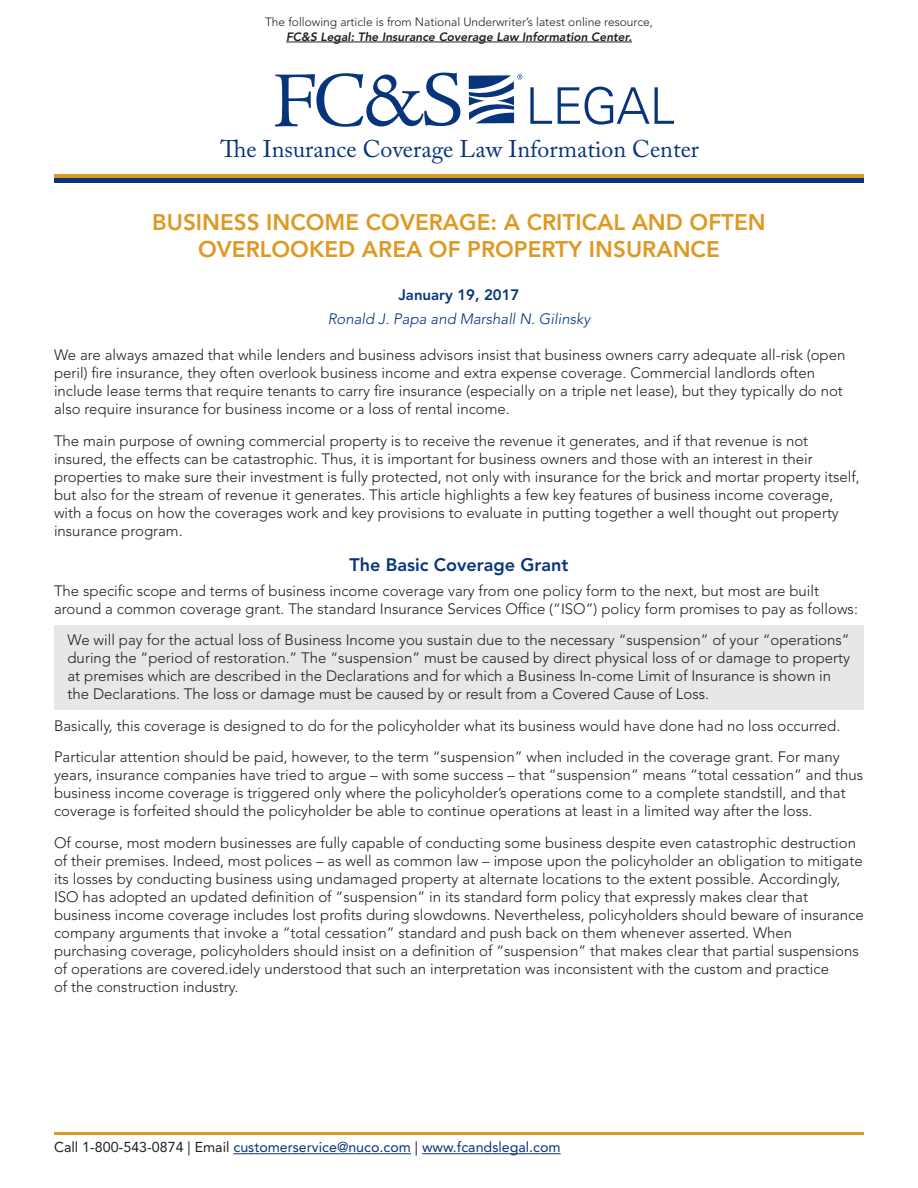
<style>
.page{position:relative;width:918px;height:1188px;background:#fff}
.page>*{position:absolute;margin:0;border:0;box-sizing:border-box;transform-origin:0 0}
.t1{font:24px "Adobe Caslon Pro";color:#08347b}
.t2{font:800 22.5px/27px "Avenir LT Std";color:#de9923;text-align:center}
.t3{font:800 18px "Avenir LT Std";color:#08347b}
.t4{font:300 15px/18px "Avenir LT Std";color:#231f20}
.t5{font:italic 300 15px "Avenir LT Std";color:#08347b}
.t6{font:800 15px "Avenir LT Std";color:#08347b}
.t7{font:14.25px "Avenir LT Std";color:#08347b}
.t8{font:300 12px/14.4px "Avenir LT Std";color:#231f20;text-align:center}
.s1{font-weight:800;font-style:italic}
.s2{color:#231f20}
</style>
<div class="page">
<div style="left:54px;top:626px;width:810px;height:84px;background:#e6e7e9"></div>
<hr style="left:54px;top:174px;width:810px;height:4px;background:#de9923">
<div style="left:54px;top:178px;width:810px;height:5px;background:#08347b"></div>
<svg style="left:275px;top:73px;width:248px;height:54px"></svg>
<svg style="left:530px;top:87px;width:22px;height:37px"></svg>
<svg style="left:558px;top:87px;width:116px;height:38px"></svg>
<hr style="left:286px;top:42px;width:346px;height:1px;background:#231f20">
<hr style="left:54px;top:1133px;width:810px;height:2px;background:#de9923">
<hr style="left:233px;top:1153px;width:178px;height:1px;background:#08347b">
<hr style="left:422px;top:1153px;width:139px;height:1px;background:#08347b">
<p class="t8" style="left:265px;top:15px;width:389px">The following article is from National Underwriter’s latest online resource,<br><span class="s1">FC&amp;S Legal: The Insurance Coverage Law Information Center.</span></p>
<p class="t1" style="left:221px;top:135px;width:480px">The Insurance Coverage Law Information Center</p>
<p class="t2" style="left:152px;top:209px;width:615px">BUSINESS INCOME COVERAGE: A CRITICAL AND OFTEN<br>OVERLOOKED AREA OF PROPERTY INSURANCE</p>
<p class="t6" style="left:398px;top:285px;width:123px">January 19, 2017</p>
<p class="t5" style="left:328px;top:310px;width:264px">Ronald J. Papa and Marshall N. Gilinsky</p>
<p class="t4" style="left:54px;top:346px;width:793px">We are always amazed that while lenders and business advisors insist that business owners carry adequate all-risk (open peril) fire insurance, they often overlook business income and extra expense coverage. Commercial landlords often include lease terms that require tenants to carry fire insurance (especially on a triple net lease), but they typically do not also require insurance for business income or a loss of rental income.</p>
<p class="t4" style="left:54px;top:432px;width:807px">The main purpose of owning commercial property is to receive the revenue it generates, and if that revenue is not insured, the effects can be catastrophic. Thus, it is important for business owners and those with an interest in their properties to make sure their investment is fully protected, not only with insurance for the brick and mortar property itself, but also for the stream of revenue it generates. This article highlights a few key features of business income coverage, with a focus on how the coverages work and key provisions to evaluate in putting together a well thought out property insurance program.</p>
<p class="t3" style="left:350px;top:554px;width:220px">The Basic Coverage Grant</p>
<p class="t4" style="left:54px;top:582px;width:805px">The specific scope and terms of business income coverage vary from one policy form to the next, but most are built around a common coverage grant. The standard Insurance Services Office (“ISO”) policy form promises to pay as follows:</p>
<p class="t4" style="left:68px;top:631px;width:784px">We will pay for the actual loss of Business Income you sustain due to the necessary “suspension” of your “operations” during the “period of restoration.” The “suspension” must be caused by direct physical loss of or damage to property at premises which are described in the Declarations and for which a Business In-come Limit of Insurance is shown in the Declarations. The loss or damage must be caused by or result from a Covered Cause of Loss.</p>
<p class="t4" style="left:54px;top:717px;width:788px">Basically, this coverage is designed to do for the policyholder what its business would have done had no loss occurred.</p>
<p class="t4" style="left:54px;top:748px;width:811px">Particular attention should be paid, however, to the term “suspension” when included in the coverage grant. For many years, insurance companies have tried to argue – with some success – that “suspension” means “total cessation” and thus business income coverage is triggered only where the policyholder’s operations come to a complete standstill, and that coverage is forfeited should the policyholder be able to continue operations at least in a limited way after the loss.</p>
<p class="t4" style="left:54px;top:834px;width:811px">Of course, most modern businesses are fully capable of conducting some business despite even catastrophic destruction of their premises. Indeed, most polices – as well as common law – impose upon the policyholder an obligation to mitigate its losses by conducting business using undamaged property at alternate locations to the extent possible. Accordingly, ISO has adopted an updated definition of “suspension” in its standard form policy that expressly makes clear that business income coverage includes lost profits during slowdowns. Nevertheless, policyholders should beware of insurance company arguments that invoke a “total cessation” standard and push back on them whenever asserted. When purchasing coverage, policyholders should insist on a definition of “suspension” that makes clear that partial suspensions of operations are covered.idely understood that such an interpretation was inconsistent with the custom and practice<br>of the construction industry.</p>
<p class="t7" style="left:54px;top:1139px;width:508px"><span class="s2">Call 1-800-543-0874 | Email</span> customerservice@nuco.com <span class="s2">|</span> www.fcandslegal.com</p>
</div>
